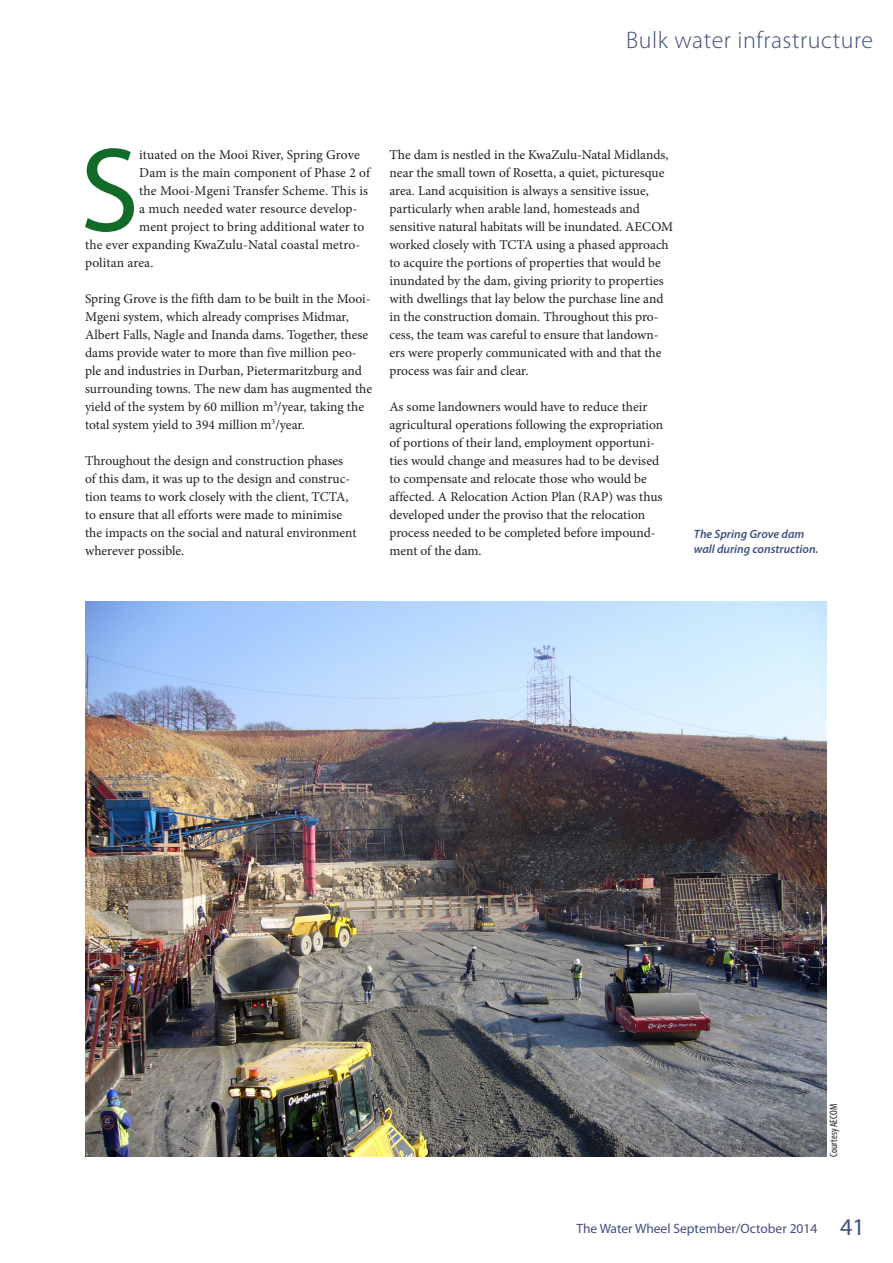
<style>
.page{position:relative;width:893px;height:1263px;background:#fff}
.page>*{position:absolute;margin:0;border:0;box-sizing:border-box;transform-origin:0 0}
.drop_cap_1{font:120.3px "Myriad Pro";color:#136b29}
.t1{font:300 24px "Myriad Pro";letter-spacing:.025em;color:#3f5080}
.Body_text_no_indent{font:13.5px/18px "Minion Pro";color:#231f20}
.drop_cap_1-2{font:13.5px "Minion Pro";letter-spacing:.005em;color:#231f20}
.top_bar{font:13.5px "Myriad Pro";color:#3f5080}
.t2{font:italic 600 12px/15px "Myriad Pro";color:#3f5080}
.Photo_credit{font:condensed 10.65px "Myriad Pro";color:#231f20}
.s1{font-size:24px}
</style>
<div class="page">
<img style="left:86px;top:601px;width:740px;height:556px">
<h2 class="t1" style="left:626px;top:26px;width:249px">Bulk water infrastructure</h2>
<p class="drop_cap_1" style="left:80px;top:116px;width:61px">S</p>
<p class="drop_cap_1-2" style="left:139px;top:145px;width:222px">ituated on the Mooi River, Spring Grove</p>
<p class="drop_cap_1-2" style="left:139px;top:163px;width:232px">Dam is the main component of Phase 2 of</p>
<p class="drop_cap_1-2" style="left:139px;top:181px;width:230px">the Mooi-Mgeni Transfer Scheme. This is</p>
<p class="drop_cap_1-2" style="left:139px;top:199px;width:220px">a much needed water resource develop-</p>
<p class="drop_cap_1-2" style="left:139px;top:217px;width:226px">ment project to bring additional water to</p>
<p class="drop_cap_1-2" style="left:85px;top:235px;width:277px">the ever expanding KwaZulu-Natal coastal metro-</p>
<p class="drop_cap_1-2" style="left:85px;top:253px;width:70px">politan area.</p>
<p class="Body_text_no_indent" style="left:85px;top:289px;width:289px">Spring Grove is the fifth dam to be built in the Mooi-Mgeni system, which already comprises Midmar, Albert Falls, Nagle and Inanda dams. Together, these dams provide water to more than five million peo&shy;ple and industries in Durban, Pietermaritzburg and surrounding towns. The new dam has augmented the yield of the system by 60 million m<sup>3</sup>/year, taking the total system yield to 394 million m<sup>3</sup>/year.</p>
<p class="Body_text_no_indent" style="left:85px;top:451px;width:273px">Throughout the design and construction phases of this dam, it was up to the design and construc&shy;tion teams to work closely with the client, TCTA, to ensure that all efforts were made to minimise the impacts on the social and natural environment wherever possible.</p>
<p class="Body_text_no_indent" style="left:389px;top:145px;width:285px">The dam is nestled in the KwaZulu-Natal Midlands, near the small town of Rosetta, a quiet, picturesque area. Land acquisition is always a sensitive issue, particularly when arable land, homesteads and sensitive natural habitats will be inundated. AECOM worked closely with TCTA using a phased approach to acquire the portions of properties that would be inundated by the dam, giving priority to properties with dwellings that lay below the purchase line and in the construction domain. Throughout this pro&shy;cess, the team was careful to ensure that landown&shy;ers were properly communicated with and that the process was fair and clear.</p>
<p class="Body_text_no_indent" style="left:389px;top:397px;width:275px">As some landowners would have to reduce their agricultural operations following the expropriation of portions of their land, employment opportuni&shy;ties would change and measures had to be devised to compensate and relocate those who would be affected. A Relocation Action Plan (RAP) was thus developed under the proviso that the relocation process needed to be completed before impound&shy;ment of the dam.</p>
<p class="t2" style="left:694px;top:527px;width:126px">The Spring Grove dam wall during construction.</p>
<p class="Photo_credit" style="left:827px;top:1157px;width:54px;rotate:-90deg">Courtesy AECOM</p>
<p class="top_bar" style="left:576px;top:1220px;width:290px">The Water Wheel September/October 2014 <span class="s1">41</span></p>
</div>
